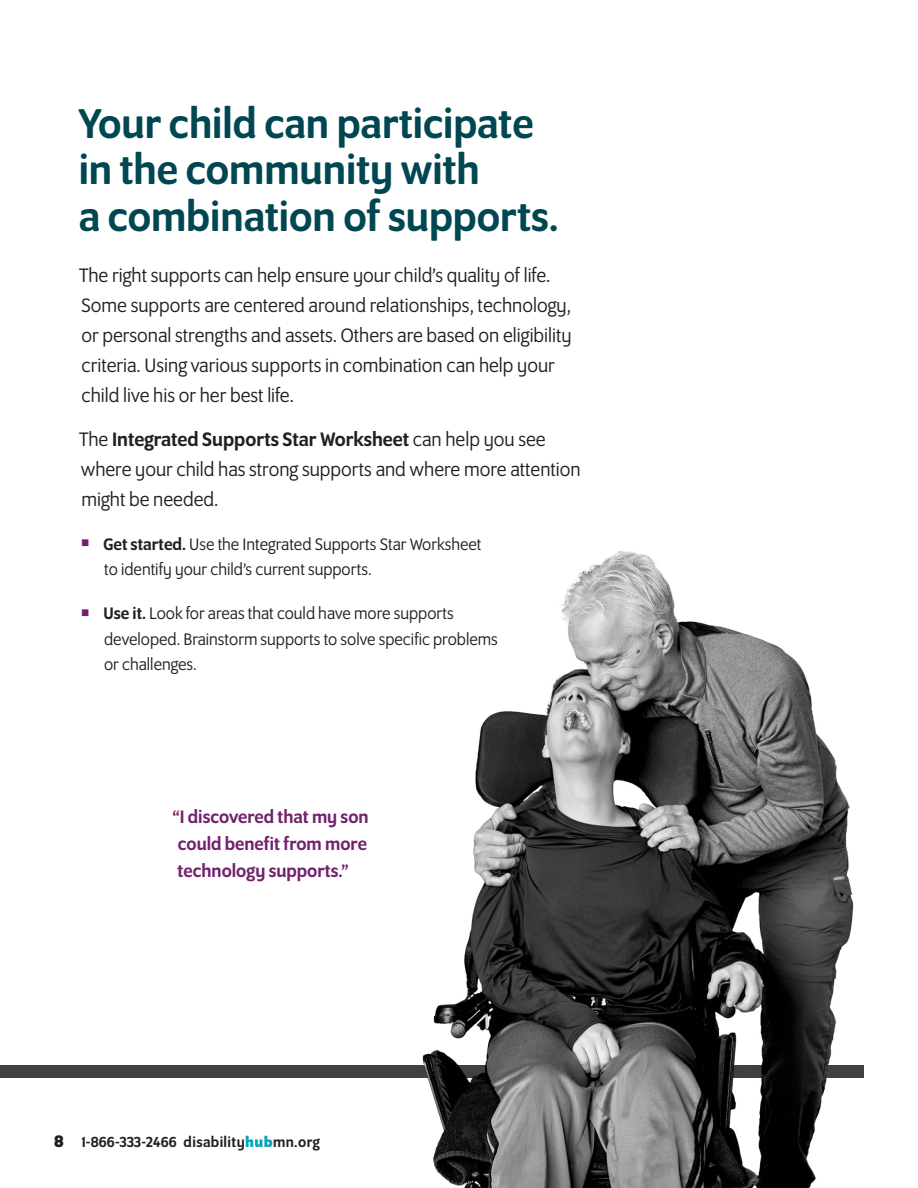
<style>
.page{position:relative;width:918px;height:1188px;background:#fff}
.page>*{position:absolute;margin:0;border:0;box-sizing:border-box;transform-origin:0 0}
._1_DHUBMN_--_Headlin{font:500 45px/46.5px "Program OT";color:#004751}
._2_DHUBMN--Large_par{font:21px/30px "Program OT";color:#231f20}
._5_DHUBMN--Quotes{font:500 19.5px/27px "Program OT";color:#72226d;text-align:justify}
._4_DHUBMN--Medium_bo{font:18px/25.5px "Program OT";color:#231f20}
.t1{font:500 15.75px "Program OT";letter-spacing:.025em;color:#231f20}
.s1{font-weight:500}
.s2{color:#72226d}
.s3{font-weight:700;font-size:18px}
.s4{font-weight:700;color:#00a5b8}
</style>
<div class="page">
<div style="left:0;top:1065px;width:864px;height:13px;background:#414042"></div>
<img style="left:422px;top:551px;width:432px;height:637px">
<p class="_1_DHUBMN_--_Headlin" style="left:79px;top:99px;width:482px">Your child can participate in the community with<br>a combination of supports.</p>
<p class="_2_DHUBMN--Large_par" style="left:79px;top:260px;width:494px">The right supports can help ensure your child’s quality of life.<br>Some supports are centered around relationships, technology, or personal strengths and assets. Others are based on eligibility criteria. Using various supports in combination can help your child live his or her best life.</p>
<p class="_2_DHUBMN--Large_par" style="left:79px;top:424px;width:503px">The <span class="s1">Integrated Supports Star Worksheet</span> can help you see where your child has strong supports and where more attention might be needed.</p>
<p class="_4_DHUBMN--Medium_bo" style="left:104px;top:531px;width:379px;text-indent:-24px"><span class="s2">▪</span> <span class="s1">Get started.</span> Use the Integrated Supports Star Worksheet to identify your child’s current supports.</p>
<p class="_4_DHUBMN--Medium_bo" style="left:104px;top:600px;width:395px;text-indent:-24px"><span class="s2">▪</span> <span class="s1">Use it.</span> Look for areas that could have more supports developed. Brainstorm supports to solve specific problems or challenges.</p>
<p class="_5_DHUBMN--Quotes" style="left:173px;top:803px;width:197px">“I discovered that my son could benefit from more technology supports.”</p>
<p class="t1" style="left:54px;top:1133px;width:267px"><span class="s3">8</span> 1-866-333-2466 disability<span class="s4">hub</span>mn.org</p>
</div>
